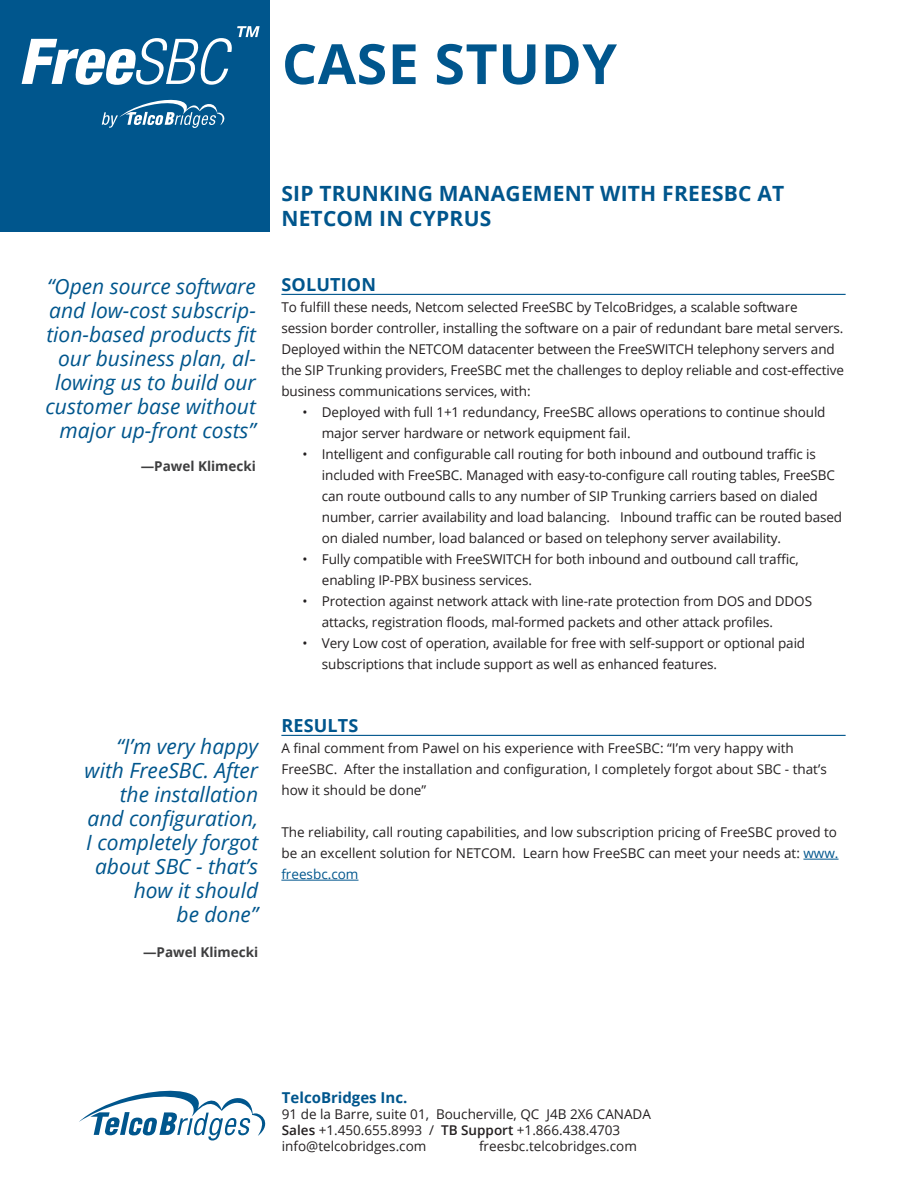
<style>
.page{position:relative;width:918px;height:1188px;background:#fff}
.page>*{position:absolute;margin:0;border:0;box-sizing:border-box;transform-origin:0 0}
.t1{font:700 55.5px "Open Sans";letter-spacing:.01em;color:#00568d}
.t2{font:italic 21px/24px "Open Sans";color:#00568d;text-align:right}
.t3{font:700 21px/25.2px "Open Sans";letter-spacing:.01em;color:#00568d}
.t4{font:700 18px "Open Sans";letter-spacing:.01em;color:#00568d}
.t5{font:700 15px "Open Sans";color:#00568d}
.t6{font:13.5px/21px "Open Sans";letter-spacing:-.01em;color:#231f20}
.t7{font:700 13.5px "Open Sans";color:#3e3e3f}
.s1{color:#00568d}
.s2{font-weight:600}
</style>
<div class="page">
<hr style="left:281px;top:294px;width:565px;height:1px;background:#00568d">
<hr style="left:281px;top:735px;width:565px;height:1px;background:#00568d">
<hr style="left:803px;top:859px;width:36px;height:1px;background:#00568d">
<hr style="left:281px;top:880px;width:78px;height:1px;background:#00568d">
<svg style="left:79px;top:1090px;width:187px;height:51px"></svg>
<div style="left:0;top:0;width:270px;height:231px;background:#00568d"></div>
<svg style="left:22px;top:26px;width:238px;height:59px"></svg>
<svg style="left:102px;top:99px;width:123px;height:29px"></svg>
<h1 class="t1" style="left:282px;top:25px;width:337px">CASE STUDY</h1>
<h2 class="t2" style="left:46px;top:274px;width:212px">“Open source software and low-cost subscrip&shy;tion-based products fit our business plan, al&shy;lowing us to build our customer base without major up-front costs”</h2>
<p class="t7" style="left:141px;top:456px;width:117px">—Pawel Klimecki</p>
<h2 class="t2" style="left:85px;top:734px;width:175px">“I’m very happy with FreeSBC. After the installation and configuration,<br>I completely forgot about SBC - that’s how it should<br>be done”</h2>
<p class="t7" style="left:143px;top:942px;width:117px">—Pawel Klimecki</p>
<h2 class="t3" style="left:281px;top:180px;width:504px">SIP TRUNKING MANAGEMENT WITH FREESBC AT<br>NETCOM IN CYPRUS</h2>
<h3 class="t4" style="left:281px;top:272px;width:96px">SOLUTION</h3>
<p class="t6" style="left:281px;top:296px;width:564px">To fulfill these needs, Netcom selected FreeSBC by TelcoBridges, a scalable software session border controller, installing the software on a pair of redundant bare metal servers.<br>Deployed within the NETCOM datacenter between the FreeSWITCH telephony servers and the SIP Trunking providers, FreeSBC met the challenges to deploy reliable and cost-effective business communications services, with:</p>
<p class="t6" style="left:322px;top:401px;width:505px;text-indent:-19px">• Deployed with full 1+1 redundancy, FreeSBC allows operations to continue should major server hardware or network equipment fail.</p>
<p class="t6" style="left:322px;top:443px;width:522px;text-indent:-19px">• Intelligent and configurable call routing for both inbound and outbound traffic is included with FreeSBC. Managed with easy-to-configure call routing tables, FreeSBC can route outbound calls to any number of SIP Trunking carriers based on dialed number, carrier availability and load balancing. Inbound traffic can be routed based on dialed number, load balanced or based on telephony server availability.</p>
<p class="t6" style="left:322px;top:548px;width:478px;text-indent:-19px">• Fully compatible with FreeSWITCH for both inbound and outbound call traffic, enabling IP-PBX business services.</p>
<p class="t6" style="left:322px;top:590px;width:492px;text-indent:-19px">• Protection against network attack with line-rate protection from DOS and DDOS attacks, registration floods, mal-formed packets and other attack profiles.</p>
<p class="t6" style="left:322px;top:632px;width:485px;text-indent:-19px">• Very Low cost of operation, available for free with self-support or optional paid subscriptions that include support as well as enhanced features.</p>
<h3 class="t4" style="left:281px;top:713px;width:79px">RESULTS</h3>
<p class="t6" style="left:281px;top:737px;width:547px">A final comment from Pawel on his experience with FreeSBC: “I’m very happy with<br>FreeSBC. After the installation and configuration, I completely forgot about SBC - that’s how it should be done”</p>
<p class="t6" style="left:281px;top:821px;width:559px;text-align:justify">The reliability, call routing capabilities, and low subscription pricing of FreeSBC proved to be an excellent solution for NETCOM. Learn how FreeSBC can meet your needs at: <span class="s1">www. freesbc.com</span></p>
<p class="t5" style="left:282px;top:1087px;width:127px">TelcoBridges Inc.</p>
<p class="t6" style="left:282px;top:1105px;width:371px;line-height:16.2px">91 de la Barre, suite 01, Boucherville, QC J4B 2X6 CANADA<br><span class="s2">Sales</span> +1.450.655.8993 / <span class="s2">TB Support</span> +1.866.438.4703 info@telcobridges.com</p>
<p class="t6" style="left:479px;top:1135px;width:159px">freesbc.telcobridges.com</p>
</div>
